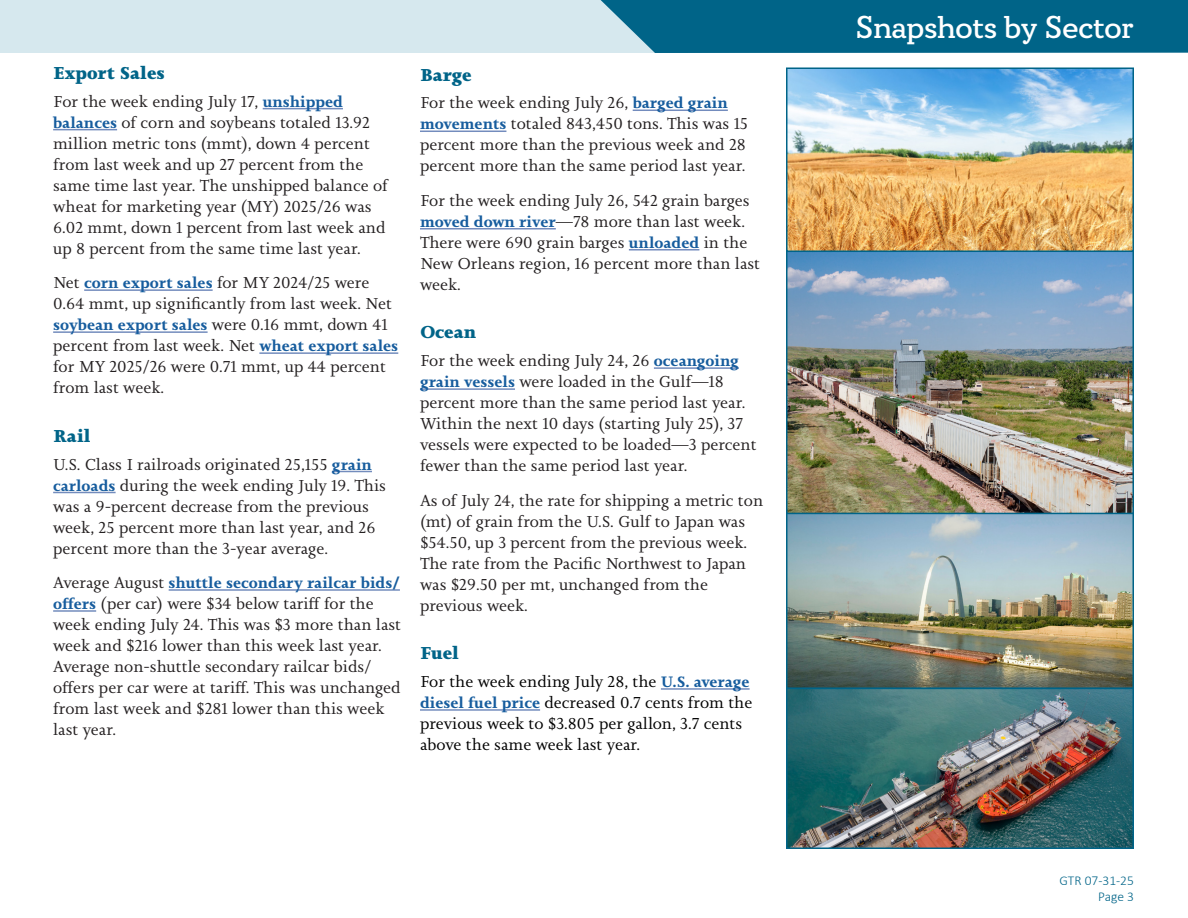
<style>
.page{position:relative;width:1188px;height:918px;background:#fff}
.page>*{position:absolute;margin:0;border:0;box-sizing:border-box;transform-origin:0 0}
.Section_Header{font:500 31.5px "Circe Slab A";color:#fff}
.Snapshots_Title{font:900 18px "Joanna Nova";color:#006488}
.t1{font:16.5px/21px "Joanna Nova";color:#231f20}
.t2{font:16.5px/21px "Joanna Nova";color:#000}
.t3{font:700 15.75px "Joanna Nova";color:#175d9e}
.t4{font:300 13.5px/16.2px "Calibri";color:#006488;text-align:right}
.s1{font-weight:700;font-size:15.75px;color:#175d9e}
.s2{font-weight:400;font-size:16.5px;color:#231f20}
</style>
<div class="page">
<div style="left:0;top:0;width:688px;height:53px;background:#d6e8ee"></div>
<div style="left:600px;top:0;width:588px;height:53px;background:#006488"></div>
<hr style="left:263px;top:108px;width:80px;height:1px;background:#738cbd">
<hr style="left:53px;top:129px;width:64px;height:1px;background:#738cbd">
<hr style="left:84px;top:289px;width:129px;height:2px;background:#738cbd">
<hr style="left:53px;top:331px;width:155px;height:2px;background:#738cbd">
<hr style="left:259px;top:352px;width:139px;height:2px;background:#738cbd">
<hr style="left:332px;top:471px;width:40px;height:1px;background:#738cbd">
<hr style="left:53px;top:492px;width:63px;height:1px;background:#738cbd">
<hr style="left:169px;top:589px;width:231px;height:2px;background:#738cbd">
<hr style="left:53px;top:610px;width:43px;height:2px;background:#738cbd">
<hr style="left:633px;top:110px;width:95px;height:1px;background:#738cbd">
<hr style="left:420px;top:131px;width:86px;height:1px;background:#738cbd">
<hr style="left:420px;top:228px;width:136px;height:2px;background:#738cbd">
<hr style="left:629px;top:249px;width:70px;height:2px;background:#738cbd">
<hr style="left:654px;top:367px;width:85px;height:2px;background:#738cbd">
<hr style="left:420px;top:388px;width:95px;height:2px;background:#738cbd">
<hr style="left:661px;top:688px;width:89px;height:2px;background:#738cbd">
<hr style="left:420px;top:709px;width:120px;height:2px;background:#738cbd">
<img style="left:789px;top:71px;width:342px;height:775px">
<div style="left:786px;top:512px;width:348px;height:177px;border:2px solid #006488"></div>
<div style="left:786px;top:251px;width:348px;height:263px;border:2px solid #006488"></div>
<div style="left:786px;top:68px;width:348px;height:184px;border:2px solid #006488"></div>
<div style="left:786px;top:688px;width:348px;height:161px;border:2px solid #006488"></div>
<h2 class="Snapshots_Title" style="left:53px;top:61px;width:113px">Export Sales</h2>
<p class="t1" style="left:53px;top:91px;width:336px">For the week ending July 17, <span class="s1">unshipped balances</span> of corn and soybeans totaled 13.92 million metric tons (mmt), down 4 percent from last week and up 27 percent from the same time last year. The unshipped balance of wheat for marketing year (MY) 2025/26 was 6.02 mmt, down 1 percent from last week and up 8 percent from the same time last year.</p>
<p class="t1" style="left:53px;top:272px;width:340px">Net <span class="s1">corn export sales</span> for MY 2024/25 were<br>0.64 mmt, up significantly from last week. Net</p>
<p class="t3" style="left:53px;top:315px;width:336px">soybean export sales <span class="s2">were 0.16 mmt, down 41</span></p>
<p class="t1" style="left:53px;top:335px;width:347px">percent from last week. Net <span class="s1">wheat export sales </span>for MY 2025/26 were 0.71 mmt, up 44 percent from last week.</p>
<h2 class="Snapshots_Title" style="left:53px;top:424px;width:39px">Rail</h2>
<p class="t1" style="left:53px;top:454px;width:334px">U.S. Class I railroads originated 25,155 <span class="s1">grain carloads</span> during the week ending July 19. This was a 9-percent decrease from the previous week, 25 percent more than last year, and 26 percent more than the 3-year average.</p>
<p class="t3" style="left:53px;top:572px;width:348px"><span class="s2">Average August</span> shuttle secondary railcar bids/</p>
<p class="t1" style="left:53px;top:593px;width:350px"><span class="s1">offers</span> (per car) were $34 below tariff for the week ending July 24. This was $3 more than last week and $216 lower than this week last year.<br>Average non-shuttle secondary railcar bids/ offers per car were at tariff. This was unchanged from last week and $281 lower than this week last year.</p>
<h2 class="Snapshots_Title" style="left:420px;top:63px;width:53px">Barge</h2>
<p class="t1" style="left:420px;top:92px;width:330px">For the week ending July 26, <span class="s1">barged grain movements</span> totaled 843,450 tons. This was 15 percent more than the previous week and 28 percent more than the same period last year.</p>
<p class="t1" style="left:420px;top:190px;width:342px">For the week ending July 26, 542 grain barges <span class="s1">moved down river</span>—78 more than last week.<br>There were 690 grain barges <span class="s1">unloaded</span> in the New Orleans region, 16 percent more than last week.</p>
<h2 class="Snapshots_Title" style="left:420px;top:320px;width:58px">Ocean</h2>
<p class="t1" style="left:420px;top:350px;width:338px">For the week ending July 24, 26 <span class="s1">oceangoing grain vessels</span> were loaded in the Gulf—18 percent more than the same period last year.<br>Within the next 10 days (starting July 25), 37 vessels were expected to be loaded—3 percent fewer than the same period last year.</p>
<p class="t1" style="left:420px;top:490px;width:345px">As of July 24, the rate for shipping a metric ton (mt) of grain from the U.S. Gulf to Japan was $54.50, up 3 percent from the previous week.<br>The rate from the Pacific Northwest to Japan was $29.50 per mt, unchanged from the previous week.</p>
<h2 class="Snapshots_Title" style="left:420px;top:641px;width:41px">Fuel</h2>
<p class="t2" style="left:420px;top:671px;width:334px">For the week ending July 28, the <span class="s1">U.S. average diesel fuel price</span> decreased 0.7 cents from the previous week to $3.805 per gallon, 3.7 cents above the same week last year.</p>
<h1 class="Section_Header" style="left:856px;top:9px;width:280px">Snapshots by Sector</h1>
<p class="t4" style="left:1060px;top:872px;width:76px">GTR 07-31-25<br>Page 3</p>
</div>
